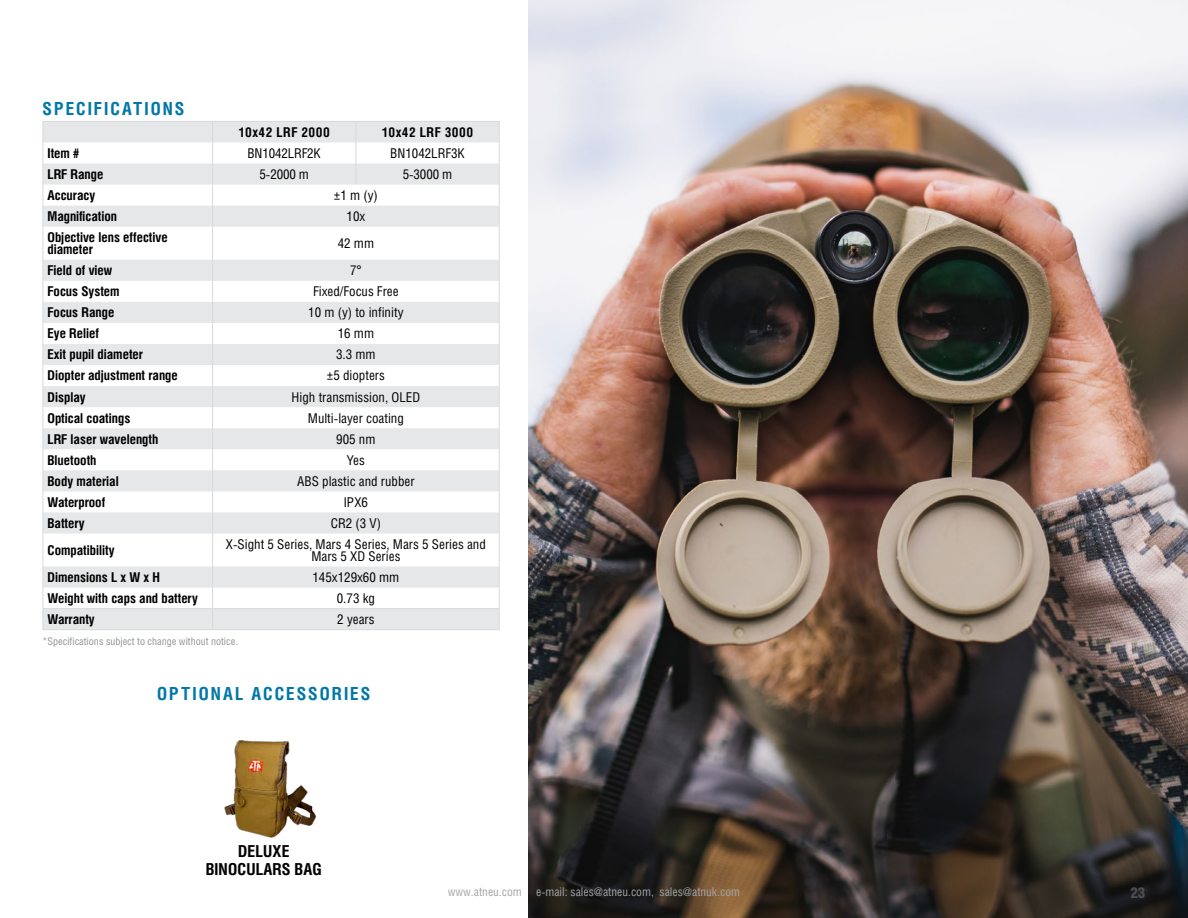
<style>
.page{position:relative;width:1188px;height:918px;background:#fff}
.page>*{position:absolute;margin:0;border:0;box-sizing:border-box;transform-origin:0 0}
.t1{font:700 18px "Helios Cond";letter-spacing:.11em;color:#0077a6}
.t2{font:700 16.5px/18px "Helios Cond";letter-spacing:.01em;color:#000;text-align:center}
.t3{font:900 15px "Helios Cond";color:#4d4d4f}
.t4{font:700 13.5px/12px "Helios Cond";color:#000}
.t5{font:13.5px/12px "Helios Cond";color:#000;text-align:center}
.t6{font:700 13.5px "Helios Cond";letter-spacing:.035em;color:#000}
.t7{font:12px "Helios Cond";color:#a2a4a7}
.t8{font:10.5px "Helios Cond";color:#919396}
</style>
<div class="page">
<img style="left:528px;top:0;width:660px;height:918px">
<svg style="left:44px;top:122px;width:455px;height:507px"></svg>
<hr style="left:43px;top:121px;width:170px;height:1px;background:#d7d9da">
<hr style="left:213px;top:121px;width:143px;height:1px;background:#d7d9da">
<hr style="left:356px;top:121px;width:144px;height:1px;background:#d7d9da">
<svg style="left:356px;top:122px;width:1px;height:63px"></svg>
<svg style="left:43px;top:122px;width:1px;height:105px"></svg>
<svg style="left:212px;top:122px;width:1px;height:105px"></svg>
<svg style="left:499px;top:122px;width:1px;height:105px"></svg>
<hr style="left:43px;top:227px;width:1px;height:33px;background:#d7d9da">
<hr style="left:212px;top:227px;width:1px;height:33px;background:#d7d9da">
<hr style="left:499px;top:227px;width:1px;height:33px;background:#d7d9da">
<svg style="left:43px;top:260px;width:1px;height:274px"></svg>
<svg style="left:212px;top:260px;width:1px;height:274px"></svg>
<svg style="left:499px;top:260px;width:1px;height:274px"></svg>
<hr style="left:43px;top:534px;width:1px;height:33px;background:#d7d9da">
<hr style="left:212px;top:534px;width:1px;height:33px;background:#d7d9da">
<hr style="left:499px;top:534px;width:1px;height:33px;background:#d7d9da">
<hr style="left:43px;top:608px;width:170px;height:1px;background:#d7d9da">
<svg style="left:43px;top:567px;width:1px;height:62px"></svg>
<hr style="left:213px;top:608px;width:143px;height:1px;background:#d7d9da">
<svg style="left:212px;top:567px;width:1px;height:62px"></svg>
<hr style="left:356px;top:608px;width:144px;height:1px;background:#d7d9da">
<svg style="left:499px;top:567px;width:1px;height:62px"></svg>
<hr style="left:43px;top:629px;width:170px;height:1px;background:#d7d9da">
<hr style="left:213px;top:629px;width:143px;height:1px;background:#d7d9da">
<hr style="left:356px;top:629px;width:144px;height:1px;background:#d7d9da">
<img style="left:224px;top:740px;width:92px;height:97px">
<h1 class="t1" style="left:43px;top:96px;width:143px">SPECIFICATIONS</h1>
<p class="t6" style="left:239px;top:123px;width:93px">10x42 LRF 2000</p>
<p class="t6" style="left:382px;top:123px;width:93px">10x42 LRF 3000</p>
<p class="t4" style="left:48px;top:147px;width:33px">Item #</p>
<p class="t5" style="left:248px;top:147px;width:75px">BN1042LRF2K</p>
<p class="t5" style="left:390px;top:147px;width:76px">BN1042LRF3K</p>
<p class="t4" style="left:48px;top:168px;width:57px">LRF Range</p>
<p class="t5" style="left:260px;top:168px;width:51px">5-2000 m</p>
<p class="t5" style="left:403px;top:168px;width:51px">5-3000 m</p>
<p class="t4" style="left:48px;top:189px;width:49px">Accuracy</p>
<p class="t5" style="left:334px;top:189px;width:45px">±1 m (y)</p>
<p class="t4" style="left:48px;top:210px;width:71px">Magnification</p>
<p class="t5" style="left:347px;top:210px;width:20px">10x</p>
<p class="t4" style="left:48px;top:231px;width:122px">Objective lens effective diameter</p>
<p class="t5" style="left:338px;top:237px;width:38px">42 mm</p>
<p class="t4" style="left:48px;top:264px;width:66px">Field of view</p>
<p class="t5" style="left:350px;top:264px;width:13px">7°</p>
<p class="t4" style="left:48px;top:285px;width:74px">Focus System</p>
<p class="t5" style="left:313px;top:285px;width:87px">Fixed/Focus Free</p>
<p class="t4" style="left:48px;top:306px;width:68px">Focus Range</p>
<p class="t5" style="left:308px;top:306px;width:97px">10 m (y) to infinity</p>
<p class="t4" style="left:48px;top:327px;width:53px">Eye Relief</p>
<p class="t5" style="left:338px;top:327px;width:38px">16 mm</p>
<p class="t4" style="left:48px;top:348px;width:97px">Exit pupil diameter</p>
<p class="t5" style="left:336px;top:349px;width:41px">3.3 mm</p>
<p class="t4" style="left:48px;top:370px;width:132px">Diopter adjustment range</p>
<p class="t5" style="left:327px;top:370px;width:60px">±5 diopters</p>
<p class="t4" style="left:48px;top:391px;width:40px">Display</p>
<p class="t5" style="left:292px;top:391px;width:130px">High transmission, OLED</p>
<p class="t4" style="left:48px;top:412px;width:84px">Optical coatings</p>
<p class="t5" style="left:308px;top:412px;width:98px">Multi-layer coating</p>
<p class="t4" style="left:48px;top:433px;width:112px">LRF laser wavelength</p>
<p class="t5" style="left:336px;top:433px;width:41px">905 nm</p>
<p class="t4" style="left:48px;top:454px;width:51px">Bluetooth</p>
<p class="t5" style="left:347px;top:454px;width:19px">Yes</p>
<p class="t4" style="left:48px;top:475px;width:73px">Body material</p>
<p class="t5" style="left:297px;top:475px;width:119px">ABS plastic and rubber</p>
<p class="t4" style="left:48px;top:496px;width:59px">Waterproof</p>
<p class="t5" style="left:344px;top:496px;width:26px">IPX6</p>
<p class="t4" style="left:48px;top:517px;width:39px">Battery</p>
<p class="t5" style="left:331px;top:517px;width:52px">CR2 (3 V)</p>
<p class="t4" style="left:48px;top:544px;width:69px">Compatibility</p>
<p class="t5" style="left:226px;top:538px;width:261px">X-Sight 5 Series, Mars 4 Series, Mars 5 Series and<br>Mars 5 XD Series</p>
<p class="t4" style="left:48px;top:571px;width:114px">Dimensions L x W x H</p>
<p class="t5" style="left:313px;top:571px;width:88px">145x129x60 mm</p>
<p class="t4" style="left:48px;top:592px;width:152px">Weight with caps and battery</p>
<p class="t5" style="left:337px;top:592px;width:40px">0.73 kg</p>
<p class="t4" style="left:48px;top:613px;width:49px">Warranty</p>
<p class="t5" style="left:337px;top:613px;width:39px">2 years</p>
<p class="t8" style="left:43px;top:635px;width:197px">*Specifications subject to change without notice.</p>
<h1 class="t1" style="left:157px;top:681px;width:215px">OPTIONAL ACCESSORIES</h1>
<p class="t2" style="left:206px;top:842px;width:118px">DELUXE<br>BINOCULARS BAG</p>
<p class="t7" style="left:448px;top:884px;width:294px">www.atneu.com e-mail: sales@atneu.com, sales@atnuk.com</p>
<p class="t3" style="left:1130px;top:884px;width:17px">23</p>
</div>
